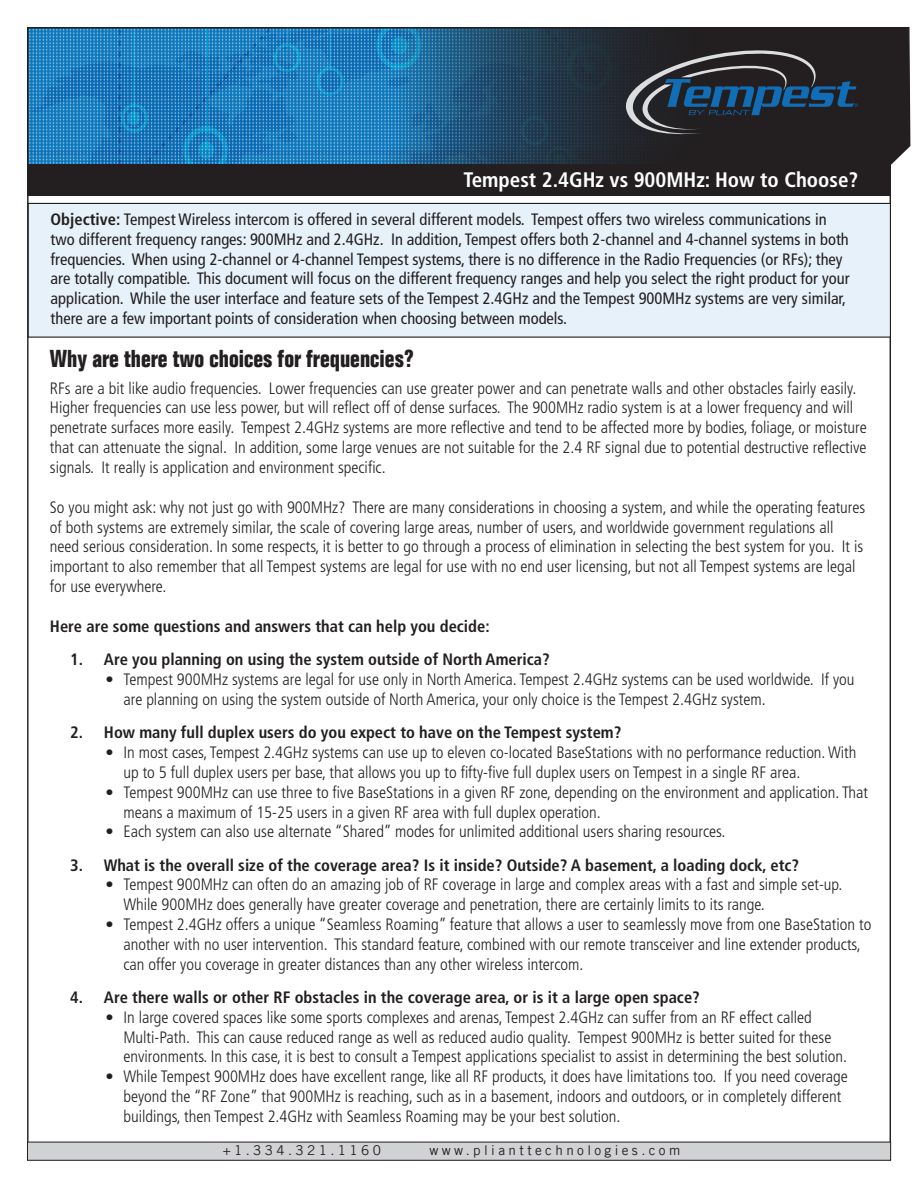
<style>
.page{position:relative;width:918px;height:1188px;background:#fff}
.page>*{position:absolute;margin:0;border:0;box-sizing:border-box;transform-origin:0 0}
.Sub-Heads{font:700 condensed 24px "Folio Std";color:#231f20}
.t1{font:700 condensed 21px "Frutiger LT Std";color:#fff}
.Bodycopy_Style{font:300 condensed 16.5px/19.8px "Frutiger LT Std";color:#231f20}
.Objective_Style{font:condensed 16.5px/19.8px "Frutiger LT Std";color:#231f20}
.Sub2-heads{font:700 condensed 16.5px "Frutiger LT Std";color:#231f20}
.t2{font:13.5px "Trade Gothic LT";letter-spacing:.25em;color:#231f20}
.s1{font-weight:700}
</style>
<div class="page">
<svg style="left:27px;top:27px;width:884px;height:138px;background:#272527"></svg>
<img style="left:29px;top:29px;width:697px;height:135px">
<div style="left:27px;top:1142px;width:864px;height:18px;background:#d1d2d4"></div>
<div style="left:27px;top:1142px;width:864px;height:19px;border:1px solid #231f20"></div>
<div style="left:27px;top:164px;width:864px;height:31px;background:#231f20"></div>
<svg style="left:622px;top:45px;width:236px;height:93px;background:#2e3641"></svg>
<div style="left:28px;top:203px;width:862px;height:134px;background:#e6f1f9"></div>
<div style="left:28px;top:203px;width:863px;height:135px;border:1px solid #231f20"></div>
<p class="t1" style="left:464px;top:167px;width:396px">Tempest 2.4GHz vs 900MHz: How to Choose?</p>
<p class="Objective_Style" style="left:51px;top:209px;width:800px"><span class="s1">Objective:</span> Tempest Wireless intercom is offered in several different models. Tempest offers two wireless communications in two different frequency ranges: 900MHz and 2.4GHz. In addition, Tempest offers both 2-channel and 4-channel systems in both frequencies. When using 2-channel or 4-channel Tempest systems, there is no difference in the Radio Frequencies (or RFs); they are totally compatible. This document will focus on the different frequency ranges and help you select the right product for your application. While the user interface and feature sets of the Tempest 2.4GHz and the Tempest 900MHz systems are very similar, there are a few important points of consideration when choosing between models.</p>
<p class="Sub-Heads" style="left:50px;top:345px;width:365px">Why are there two choices for frequencies?</p>
<p class="Bodycopy_Style" style="left:50px;top:378px;width:818px">RFs are a bit like audio frequencies. Lower frequencies can use greater power and can penetrate walls and other obstacles fairly easily.<br>Higher frequencies can use less power, but will reflect off of dense surfaces. The 900MHz radio system is at a lower frequency and will penetrate surfaces more easily. Tempest 2.4GHz systems are more reflective and tend to be affected more by bodies, foliage, or moisture that can attenuate the signal. In addition, some large venues are not suitable for the 2.4 RF signal due to potential destructive reflective signals. It really is application and environment specific.</p>
<p class="Bodycopy_Style" style="left:50px;top:497px;width:817px">So you might ask: why not just go with 900MHz? There are many considerations in choosing a system, and while the operating features of both systems are extremely similar, the scale of covering large areas, number of users, and worldwide government regulations all need serious consideration. In some respects, it is better to go through a process of elimination in selecting the best system for you. It is important to also remember that all Tempest systems are legal for use with no end user licensing, but not all Tempest systems are legal for use everywhere.</p>
<p class="Sub2-heads" style="left:50px;top:617px;width:441px">Here are some questions and answers that can help you decide:</p>
<p class="Sub2-heads" style="left:70px;top:650px;width:481px">1. Are you planning on using the system outside of North America?</p>
<p class="Bodycopy_Style" style="left:123px;top:670px;width:733px;text-indent:-18px">• Tempest 900MHz systems are legal for use only in North America. Tempest 2.4GHz systems can be used worldwide. If you are planning on using the system outside of North America, your only choice is the Tempest 2.4GHz system.</p>
<p class="Sub2-heads" style="left:70px;top:723px;width:553px">2. How many full duplex users do you expect to have on the Tempest system?</p>
<p class="Bodycopy_Style" style="left:123px;top:743px;width:735px;text-indent:-18px">• In most cases, Tempest 2.4GHz systems can use up to eleven co-located BaseStations with no performance reduction. With up to 5 full duplex users per base, that allows you up to fifty-five full duplex users on Tempest in a single RF area.</p>
<p class="Bodycopy_Style" style="left:123px;top:782px;width:746px;text-indent:-18px">• Tempest 900MHz can use three to five BaseStations in a given RF zone, depending on the environment and application. That means a maximum of 15-25 users in a given RF area with full duplex operation.</p>
<p class="Bodycopy_Style" style="left:105px;top:822px;width:621px">• Each system can also use alternate “Shared” modes for unlimited additional users sharing resources.</p>
<p class="Sub2-heads" style="left:70px;top:855px;width:731px">3. What is the overall size of the coverage area? Is it inside? Outside? A basement, a loading dock, etc?</p>
<p class="Bodycopy_Style" style="left:123px;top:875px;width:721px;text-indent:-18px">• Tempest 900MHz can often do an amazing job of RF coverage in large and complex areas with a fast and simple set-up.<br>While 900MHz does generally have greater coverage and penetration, there are certainly limits to its range.</p>
<p class="Bodycopy_Style" style="left:123px;top:915px;width:749px;text-indent:-18px">• Tempest 2.4GHz offers a unique “Seamless Roaming” feature that allows a user to seamlessly move from one BaseStation to another with no user intervention. This standard feature, combined with our remote transceiver and line extender products, can offer you coverage in greater distances than any other wireless intercom.</p>
<p class="Sub2-heads" style="left:70px;top:987px;width:631px">4. Are there walls or other RF obstacles in the coverage area, or is it a large open space?</p>
<p class="Bodycopy_Style" style="left:123px;top:1007px;width:725px;text-indent:-18px">• In large covered spaces like some sports complexes and arenas, Tempest 2.4GHz can suffer from an RF effect called<br>Multi-Path. This can cause reduced range as well as reduced audio quality. Tempest 900MHz is better suited for these environments. In this case, it is best to consult a Tempest applications specialist to assist in determining the best solution.</p>
<p class="Bodycopy_Style" style="left:123px;top:1067px;width:726px;text-indent:-18px">• While Tempest 900MHz does have excellent range, like all RF products, it does have limitations too. If you need coverage beyond the “RF Zone” that 900MHz is reaching, such as in a basement, indoors and outdoors, or in completely different buildings, then Tempest 2.4GHz with Seamless Roaming may be your best solution.</p>
<p class="t2" style="left:223px;top:1142px;width:160px">+1.334.321.1160</p>
<p class="t2" style="left:429px;top:1142px;width:252px">www.plianttechnologies.com</p>
</div>
